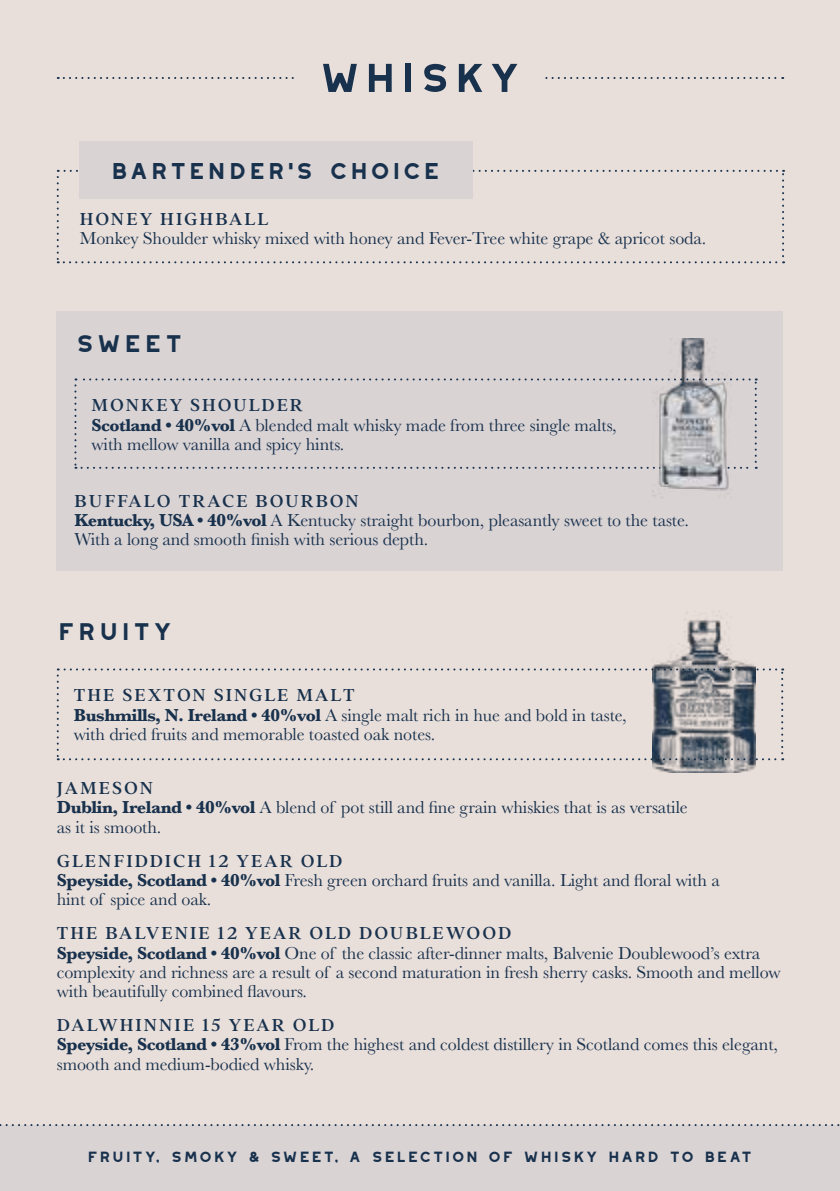
<style>
.page{position:relative;width:840px;height:1191px;background:#fff}
.page>*{position:absolute;margin:0;border:0;box-sizing:border-box;transform-origin:0 0}
.t1{font:700 50.4px "Westmount";color:#18314d}
.t2{font:700 30.2px "Westmount";letter-spacing:.02em;color:#18314d}
.t3{font:700 28.6px "Westmount";color:#18314d}
.t4{font:500 19px "Addington CF";letter-spacing:.1em;color:#18314d}
.t5{font:700 18.6px "Westmount";color:#18314d}
.t6{font:18px/19.2px "Baskerville";letter-spacing:-.005em;color:#18314d}
.s1{font-weight:700}
</style>
<div class="page">
<div style="left:0;top:0;width:839px;height:1191px;background:#e9dfda"></div>
<div style="left:0;top:1125px;width:839px;height:66px;background:#dad3d4"></div>
<svg style="left:0;top:1124px;width:840px;height:2px"></svg>
<svg style="left:58px;top:77px;width:724px;height:2px"></svg>
<div style="left:294px;top:57px;width:251px;height:40px;background:#e9dfda"></div>
<div style="left:57px;top:311px;width:725px;height:260px;background:#dad3d4"></div>
<svg style="left:74px;top:378px;width:682px;height:91px"></svg>
<svg style="left:57px;top:668px;width:725px;height:92px"></svg>
<svg style="left:57px;top:170px;width:726px;height:93px"></svg>
<div style="left:79px;top:141px;width:393px;height:58px;background:#dad3d4"></div>
<img style="left:652px;top:339px;width:103px;height:433px">
<h1 class="t1" style="left:317px;top:51px;width:207px">Whisky</h1>
<h3 class="t3" style="left:110px;top:156px;width:332px">BARTENDER’S CHOICE</h3>
<p class="t4" style="left:80px;top:205px;width:190px">HONEY HIGHBALL</p>
<p class="t6" style="left:80px;top:229px;width:627px">Monkey Shoulder whisky mixed with honey and Fever-Tree white grape &amp; apricot soda.</p>
<h2 class="t2" style="left:74px;top:327px;width:111px">SWEET</h2>
<p class="t4" style="left:91px;top:391px;width:212px">MONKEY SHOULDER</p>
<p class="t6" style="left:91px;top:415px;width:526px"><span class="s1">Scotland • 40%vol</span> A blended malt whisky made from three single malts, with mellow vanilla and spicy hints.</p>
<p class="t4" style="left:74px;top:487px;width:285px">BUFFALO TRACE BOURBON</p>
<p class="t6" style="left:74px;top:511px;width:615px"><span class="s1">Kentucky, USA • 40%vol</span> A Kentucky straight bourbon, pleasantly sweet to the taste.<br>With a long and smooth finish with serious depth.</p>
<h2 class="t2" style="left:57px;top:615px;width:118px">Fruity</h2>
<p class="t4" style="left:74px;top:681px;width:282px">THE SEXTON SINGLE MALT</p>
<p class="t6" style="left:74px;top:705px;width:554px"><span class="s1">Bushmills, N. Ireland • 40%vol</span> A single malt rich in hue and bold in taste, with dried fruits and memorable toasted oak notes.</p>
<p class="t4" style="left:57px;top:774px;width:98px">JAMESON</p>
<p class="t6" style="left:57px;top:797px;width:632px"><span class="s1">Dublin, Ireland • 40%vol</span> A blend of pot still and fine grain whiskies that is as versatile as it is smooth.</p>
<p class="t4" style="left:57px;top:846px;width:287px">GLENFIDDICH 12 YEAR OLD</p>
<p class="t6" style="left:57px;top:870px;width:664px"><span class="s1">Speyside, Scotland • 40%vol</span> Fresh green orchard fruits and vanilla. Light and floral with a hint of spice and oak.</p>
<p class="t4" style="left:57px;top:919px;width:456px">THE BALVENIE 12 YEAR OLD DOUBLEWOOD</p>
<p class="t6" style="left:57px;top:943px;width:725px"><span class="s1">Speyside, Scotland • 40%vol</span> One of the classic after-dinner malts, Balvenie Doublewood’s extra complexity and richness are a result of a second maturation in fresh sherry casks. Smooth and mellow with beautifully combined flavours.</p>
<p class="t4" style="left:57px;top:1011px;width:279px">DALWHINNIE 15 YEAR OLD</p>
<p class="t6" style="left:57px;top:1035px;width:722px"><span class="s1">Speyside, Scotland • 43%vol</span> From the highest and coldest distillery in Scotland comes this elegant, smooth and medium-bodied whisky.</p>
<p class="t5" style="left:87px;top:1146px;width:667px">fruity, smoky &amp; sweet, a selection of whisky hard to beat</p>
</div>
